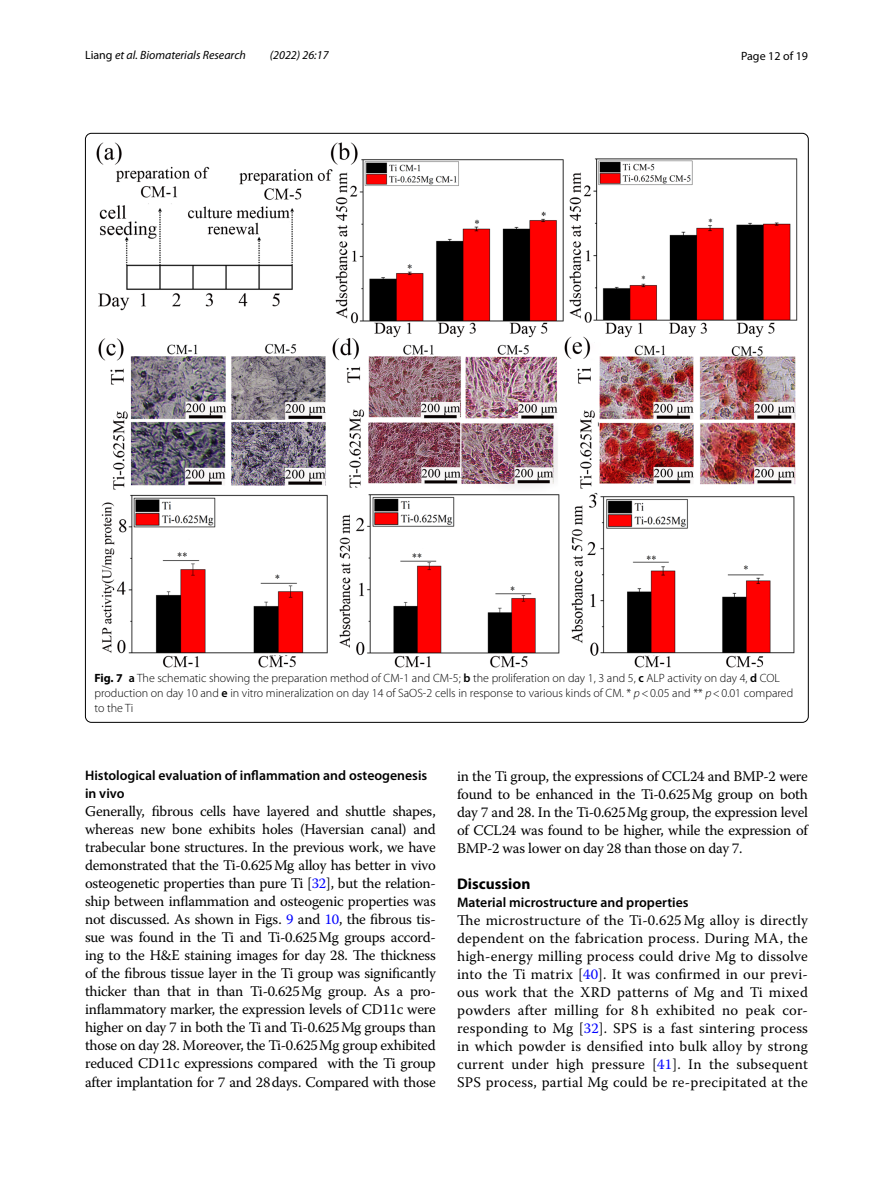
<style>
.page{position:relative;width:893px;height:1187px;background:#fff}
.page>*{position:absolute;margin:0;border:0;box-sizing:border-box;transform-origin:0 0}
.t1{font:700 15.45px "Myriad Pro";color:#000}
.t2{font:14.7px/18px "Warnock Pro";letter-spacing:-.015em;color:#000;text-align:justify}
.t3{font:600 13.8px/18px "Myriad Pro";color:#000}
.t4{font:300 12px/15px "Myriad Pro";color:#000}
.t5{font:italic 12px "Myriad Pro";color:#000}
.t6{font:12px "Myriad Pro";color:#000}
.s1{font-style:normal}
.s2{font-weight:700}
.s3{font-weight:600}
.s4{font-style:italic}
.s5{color:#00f}
</style>
<div class="page">
<img style="left:97px;top:142px;width:700px;height:525px">
<p class="t5" style="left:85px;top:48px;width:162px"><span class="s1">Liang</span> et al. Biomaterials Research</p>
<p class="t5" style="left:270px;top:48px;width:60px">(2022) 26:17</p>
<p class="t6" style="left:741px;top:48px;width:68px">Page 12 of 19</p>
<p class="t4" style="left:94px;top:671px;width:700px"><span class="s2">Fig. 7</span> <span class="s3">a</span> The schematic showing the preparation method of CM-1 and CM-5; <span class="s3">b</span> the proliferation on day 1, 3 and 5, <span class="s3">c</span> ALP activity on day 4, <span class="s3">d</span> COL production on day 10 and <span class="s3">e</span> in vitro mineralization on day 14 of SaOS-2 cells in response to various kinds of CM. * <span class="s4">p</span>&lt;0.05 and ** <span class="s4">p</span>&lt;0.01 compared to the Ti</p>
<p class="t3" style="left:85px;top:766px;width:344px">Histological evaluation of inflammation and osteogenesis in vivo</p>
<p class="t2" style="left:85px;top:802px;width:352px">Generally, fibrous cells have layered and shuttle shapes, whereas new bone exhibits holes (Haversian canal) and trabecular bone structures. In the previous work, we have demonstrated that the Ti-0.625Mg alloy has better in vivo osteogenetic properties than pure Ti [<span class="s5">32</span>], but the relation&shy;ship between inflammation and osteogenic properties was not discussed. As shown in Figs. <span class="s5">9</span> and <span class="s5">10</span>, the fibrous tis&shy;sue was found in the Ti and Ti-0.625Mg groups accord&shy;ing to the H&amp;E staining images for day 28. The thickness of the fibrous tissue layer in the Ti group was significantly thicker than that in than Ti-0.625Mg group. As a pro&shy;inflammatory marker, the expression levels of CD11c were higher on day 7 in both the Ti and Ti-0.625Mg groups than those on day 28. Moreover, the Ti-0.625Mg group exhibited reduced CD11c expressions compared with the Ti group after implantation for 7 and 28days. Compared with those</p>
<p class="t2" style="left:457px;top:766px;width:352px">in the Ti group, the expressions of CCL24 and BMP-2 were found to be enhanced in the Ti-0.625Mg group on both day 7 and 28. In the Ti-0.625Mg group, the expression level of CCL24 was found to be higher, while the expression of BMP-2 was lower on day 28 than those on day 7.</p>
<p class="t1" style="left:457px;top:873px;width:75px">Discussion</p>
<p class="t3" style="left:457px;top:892px;width:233px">Material microstructure and properties</p>
<p class="t2" style="left:457px;top:910px;width:352px">The microstructure of the Ti-0.625Mg alloy is directly dependent on the fabrication process. During MA, the high-energy milling process could drive Mg to dissolve into the Ti matrix [<span class="s5">40</span>]. It was confirmed in our previ&shy;ous work that the XRD patterns of Mg and Ti mixed powders after milling for 8 h exhibited no peak cor&shy;responding to Mg [<span class="s5">32</span>]. SPS is a fast sintering process in which powder is densified into bulk alloy by strong current under high pressure [<span class="s5">41</span>]. In the subsequent SPS process, partial Mg could be re-precipitated at the</p>
</div>
